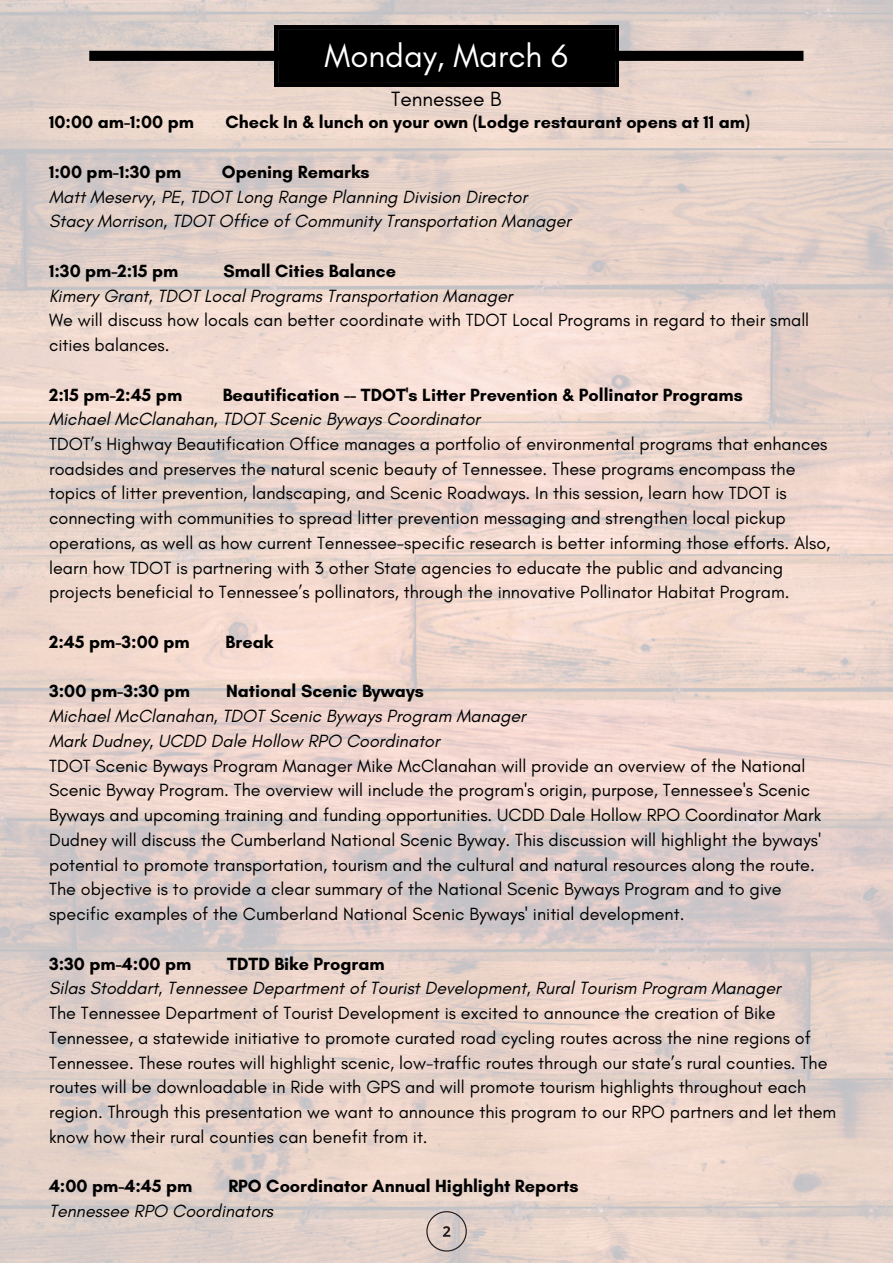
<style>
.page{position:relative;width:893px;height:1264px;background:#fff}
.page>*{position:absolute;margin:0;border:0;box-sizing:border-box;transform-origin:0 0}
.t1{font:33px "Glacial Indifference";color:#fff}
.t2{font:21px "Glacial Indifference";color:#000}
.t3{font:18px/24.8px "Glacial Indifference";color:#000}
.t4{font:italic 18px/24.8px "Glacial Indifference";color:#000}
.t5{font:700 18px "Glacial Indifference";color:#000}
</style>
<div class="page">
<img style="left:0;top:0;width:892px;height:1262px">
<div style="left:274px;top:25px;width:344px;height:62px;background:#000"></div>
<svg style="left:278px;top:29px;width:336px;height:54px"></svg>
<div style="left:89px;top:51px;width:714px;height:10px;background:#000"></div>
<svg style="left:426px;top:1211px;width:41px;height:40px"></svg>
<h1 class="t1" style="left:324px;top:35px;width:245px">Monday, March 6</h1>
<p class="t2" style="left:391px;top:86px;width:112px">Tennessee B</p>
<p class="t5" style="left:49px;top:111px;width:146px">10:00 am-1:00 pm</p>
<p class="t5" style="left:225px;top:111px;width:526px">Check In &amp; lunch on your own (Lodge restaurant opens at 11 am)</p>
<p class="t5" style="left:49px;top:161px;width:134px">1:00 pm-1:30 pm</p>
<p class="t5" style="left:222px;top:161px;width:149px">Opening Remarks</p>
<p class="t4" style="left:49px;top:184px;width:523px">Matt Meservy, PE, TDOT Long Range Planning Division Director<br>Stacy Morrison, TDOT Office of Community Transportation Manager</p>
<p class="t5" style="left:49px;top:260px;width:131px">1:30 pm-2:15 pm</p>
<p class="t5" style="left:223px;top:260px;width:174px">Small Cities Balance</p>
<p class="t4" style="left:49px;top:283px;width:465px">Kimery Grant, TDOT Local Programs Transportation Manager</p>
<p class="t3" style="left:49px;top:307px;width:761px">We will discuss how locals can better coordinate with TDOT Local Programs in regard to their small cities balances.</p>
<p class="t5" style="left:49px;top:383px;width:135px">2:15 pm-2:45 pm</p>
<p class="t5" style="left:223px;top:383px;width:521px">Beautification -- TDOT's Litter Prevention &amp; Pollinator Programs</p>
<p class="t4" style="left:49px;top:406px;width:432px">Michael McClanahan, TDOT Scenic Byways Coordinator</p>
<p class="t3" style="left:49px;top:431px;width:782px">TDOT’s Highway Beautification Office manages a portfolio of environmental programs that enhances roadsides and preserves the natural scenic beauty of Tennessee. These programs encompass the topics of litter prevention, landscaping, and Scenic Roadways. In this session, learn how TDOT is connecting with communities to spread litter prevention messaging and strengthen local pickup operations, as well as how current Tennessee-specific research is better informing those efforts. Also, learn how TDOT is partnering with 3 other State agencies to educate the public and advancing projects beneficial to Tennessee’s pollinators, through the innovative Pollinator Habitat Program.</p>
<p class="t5" style="left:49px;top:631px;width:142px">2:45 pm-3:00 pm</p>
<p class="t5" style="left:225px;top:631px;width:49px">Break</p>
<p class="t5" style="left:49px;top:680px;width:142px">3:00 pm-3:30 pm</p>
<p class="t5" style="left:226px;top:680px;width:199px">National Scenic Byways</p>
<p class="t4" style="left:49px;top:703px;width:478px">Michael McClanahan, TDOT Scenic Byways Program Manager<br>Mark Dudney, UCDD Dale Hollow RPO Coordinator</p>
<p class="t3" style="left:49px;top:753px;width:773px">TDOT Scenic Byways Program Manager Mike McClanahan will provide an overview of the National Scenic Byway Program. The overview will include the program's origin, purpose, Tennessee's Scenic Byways and upcoming training and funding opportunities. UCDD Dale Hollow RPO Coordinator Mark Dudney will discuss the Cumberland National Scenic Byway. This discussion will highlight the byways' potential to promote transportation, tourism and the cultural and natural resources along the route.<br>The objective is to provide a clear summary of the National Scenic Byways Program and to give specific examples of the Cumberland National Scenic Byways' initial development.</p>
<p class="t5" style="left:49px;top:952px;width:144px">3:30 pm-4:00 pm</p>
<p class="t5" style="left:227px;top:952px;width:159px">TDTD Bike Program</p>
<p class="t4" style="left:49px;top:975px;width:733px">Silas Stoddart, Tennessee Department of Tourist Development, Rural Tourism Program Manager</p>
<p class="t3" style="left:49px;top:1000px;width:788px">The Tennessee Department of Tourist Development is excited to announce the creation of Bike Tennessee, a statewide initiative to promote curated road cycling routes across the nine regions of Tennessee. These routes will highlight scenic, low-traffic routes through our state’s rural counties. The routes will be downloadable in Ride with GPS and will promote tourism highlights throughout each region. Through this presentation we want to announce this program to our RPO partners and let them know how their rural counties can benefit from it.</p>
<p class="t5" style="left:49px;top:1175px;width:145px">4:00 pm-4:45 pm</p>
<p class="t5" style="left:228px;top:1175px;width:352px">RPO Coordinator Annual Highlight Reports</p>
<p class="t4" style="left:49px;top:1198px;width:225px">Tennessee RPO Coordinators</p>
</div>
